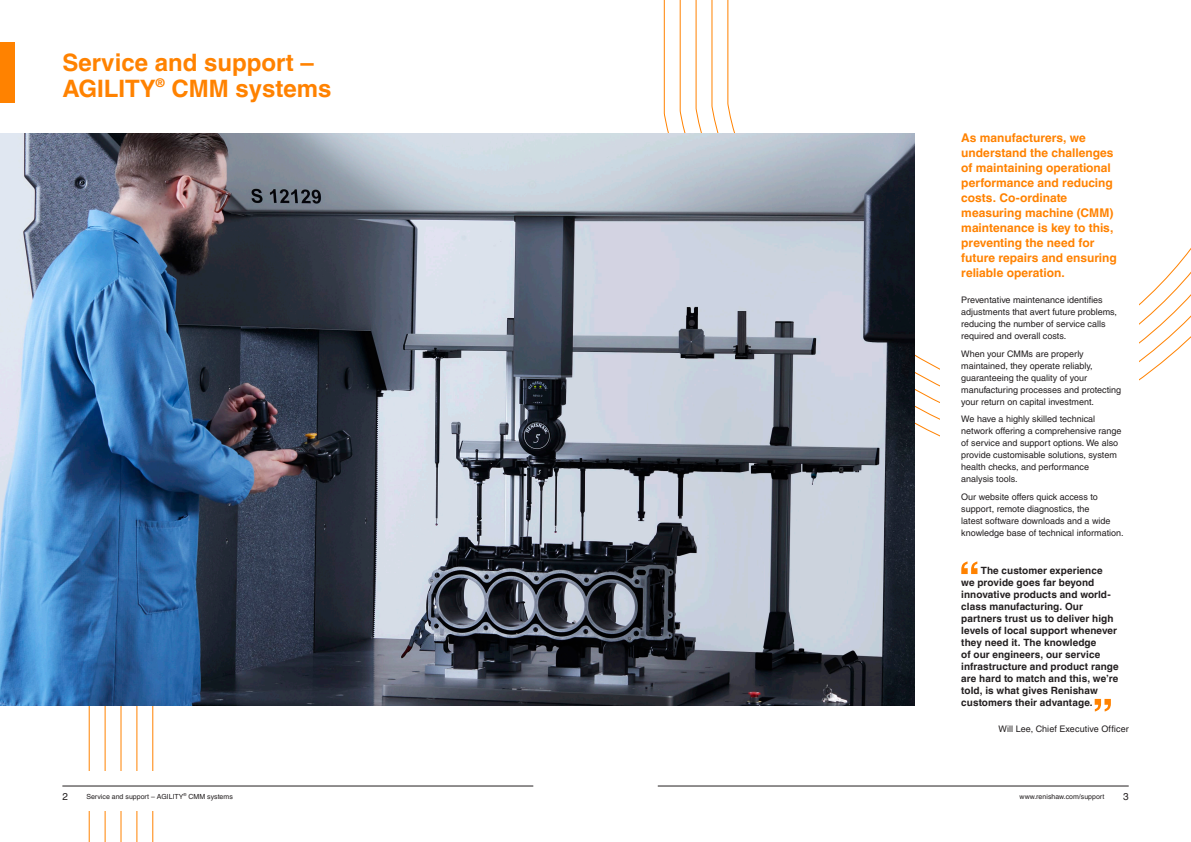
<style>
.page{position:relative;width:1191px;height:842px;background:#fff}
.page>*{position:absolute;margin:0;border:0;box-sizing:border-box;transform-origin:0 0}
.Inside_Headline_24pt_Bold{font:700 24px/26px "Helvetica LT Pro";color:#ff8200}
.Body_Text_9pt{font:700 12px/15px "Helvetica LT Pro";color:#ff8200}
.Quotation_text{font:700 10px/12px "Helvetica LT Pro";letter-spacing:.005em;color:#231f20}
.t1{font:10px "Helvetica LT Pro";color:#231f20}
.Body_Text_9pt-2{font:9px/12px "Helvetica LT Pro";color:#231f20}
.Quotation_text-2{font:9px "Helvetica LT Pro";letter-spacing:.01em;color:#231f20}
.t2{font:7px "Helvetica LT Pro";color:#231f20}
</style>
<div class="page">
<svg style="left:88px;top:706px;width:66px;height:136px"></svg>
<svg style="left:663px;top:0;width:528px;height:460px"></svg>
<img style="left:0;top:133px;width:914px;height:573px">
<div style="left:0;top:43px;width:14px;height:60px;background:#ff8200"></div>
<div style="left:60px;top:771px;width:217px;height:40px;background:#fff"></div>
<div style="left:940px;top:268px;width:198px;height:227px;background:#fff"></div>
<hr style="left:62px;top:786px;width:471px;height:1px;background:#231f20">
<hr style="left:658px;top:786px;width:470px;height:1px;background:#231f20">
<svg style="left:961px;top:561px;width:16px;height:13px"></svg>
<svg style="left:1094px;top:699px;width:16px;height:12px"></svg>
<p class="Inside_Headline_24pt_Bold" style="left:62px;top:50px;width:271px">Service and support –<br>AGILITY<sup>®</sup> CMM systems</p>
<p class="Body_Text_9pt" style="left:961px;top:130px;width:157px">As manufacturers, we understand the challenges of maintaining operational performance and reducing costs. Co-ordinate measuring machine (CMM) maintenance is key to this, preventing the need for future repairs and ensuring reliable operation.</p>
<p class="Body_Text_9pt-2" style="left:961px;top:294px;width:157px">Preventative maintenance identifies adjustments that avert future problems, reducing the number of service calls required and overall costs.</p>
<p class="Body_Text_9pt-2" style="left:961px;top:348px;width:161px">When your CMMs are properly maintained, they operate reliably, guaranteeing the quality of your manufacturing processes and protecting your return on capital investment.</p>
<p class="Body_Text_9pt-2" style="left:961px;top:413px;width:162px">We have a highly skilled technical network offering a comprehensive range of service and support options. We also provide customisable solutions, system health checks, and performance analysis tools.</p>
<p class="Body_Text_9pt-2" style="left:961px;top:491px;width:164px">Our website offers quick access to support, remote diagnostics, the<br>latest software downloads and a wide knowledge base of technical information.</p>
<p class="Quotation_text" style="left:961px;top:564px;width:159px;text-indent:20px">The customer experience<br>we provide goes far beyond innovative products and world&shy;class manufacturing. Our partners trust us to deliver high levels of local support whenever they need it. The knowledge<br>of our engineers, our service infrastructure and product range are hard to match and this, we’re told, is what gives Renishaw customers their advantage.</p>
<p class="Quotation_text-2" style="left:998px;top:724px;width:132px">Will Lee, Chief Executive Officer</p>
<p class="t1" style="left:62px;top:790px;width:7px">2</p>
<p class="t2" style="left:86px;top:792px;width:148px">Service and support – AGILITY<sup>®</sup> CMM systems</p>
<p class="t2" style="left:1019px;top:792px;width:86px">www.renishaw.com/support</p>
<p class="t1" style="left:1123px;top:790px;width:7px">3</p>
</div>
